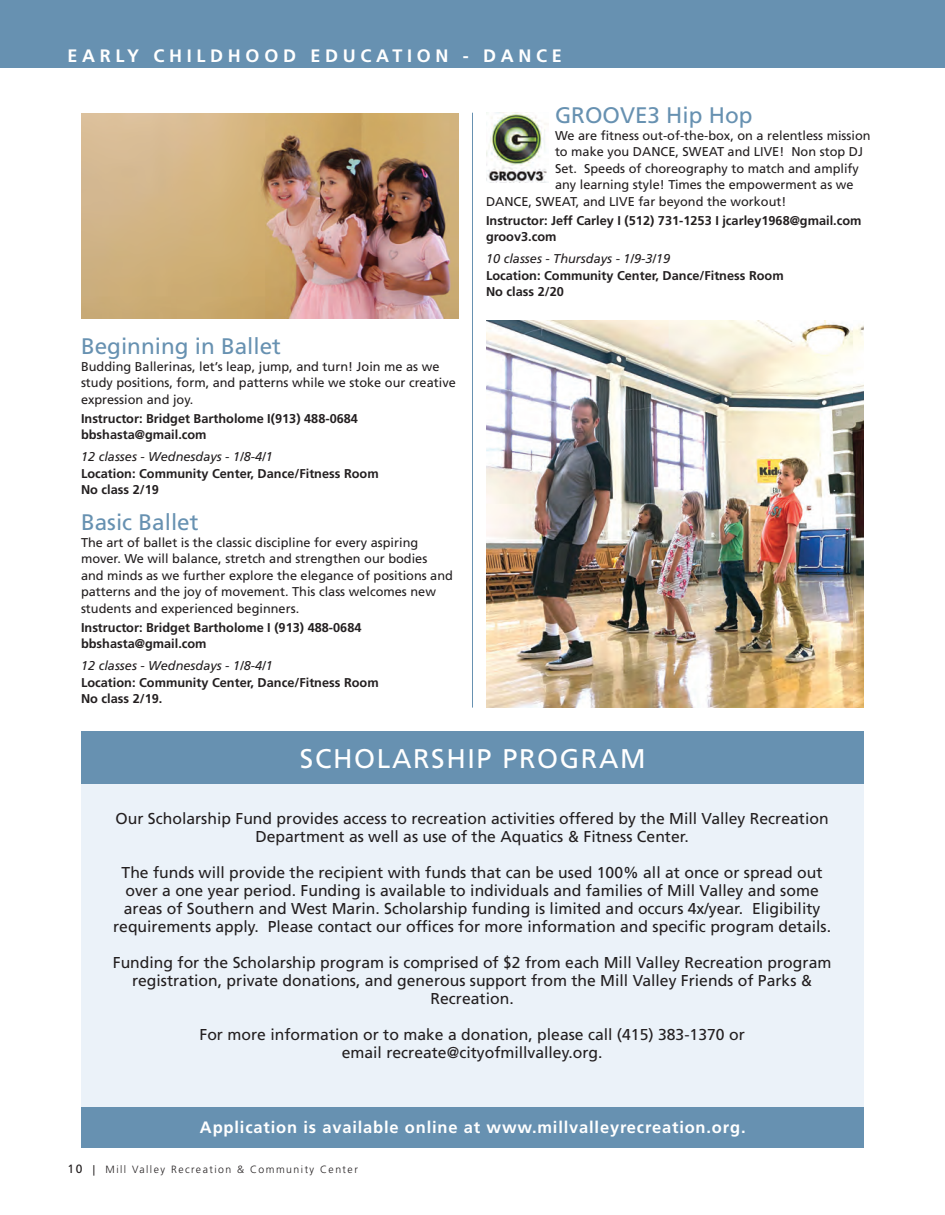
<style>
.page{position:relative;width:945px;height:1215px;background:#fff}
.page>*{position:absolute;margin:0;border:0;box-sizing:border-box;transform-origin:0 0}
.t1{font:27px "Frutiger LT Std";letter-spacing:.06em;color:#fff}
.t2{font:22.5px "Frutiger LT Std";color:#6791b1}
.t3{font:700 18px "Frutiger LT Std";letter-spacing:.26em;color:#fff}
.t4{font:700 16.5px "Frutiger LT Std";letter-spacing:.05em;color:#fff}
.t5{font:15.75px/18px "Frutiger LT Std";color:#231f20;text-align:center}
.t6{font:12.75px/16.5px "Frutiger LT Std";color:#231f20}
.t7{font:700 12.75px/15.3px "Frutiger LT Std";color:#231f20}
.t8{font:italic 12.75px "Frutiger LT Std";color:#231f20}
.t9{font:300 10.5px "Frutiger LT Std";letter-spacing:.14em;color:#231f20}
.s1{font-weight:400;font-size:12px}
.s2{font-weight:400}
</style>
<div class="page">
<div style="left:0;top:0;width:945px;height:68px;background:#6791b1"></div>
<hr style="left:472px;top:113px;width:1px;height:595px;background:#6791b1">
<img style="left:486px;top:113px;width:61px;height:69px">
<img style="left:81px;top:114px;width:378px;height:205px">
<img style="left:486px;top:321px;width:378px;height:387px">
<div style="left:82px;top:732px;width:782px;height:375px;background:#ebf2f9"></div>
<div style="left:82px;top:732px;width:782px;height:52px;background:#6791b1"></div>
<div style="left:82px;top:1107px;width:782px;height:41px;background:#6791b1"></div>
<p class="t3" style="left:68px;top:45px;width:496px">EARLY CHILDHOOD EDUCATION - DANCE</p>
<h2 class="t2" style="left:81px;top:333px;width:202px">Beginning in Ballet</h2>
<p class="t6" style="left:81px;top:358px;width:376px">Budding Ballerinas, let’s leap, jump, and turn! Join me as we study positions, form, and patterns while we stoke our creative expression and joy.</p>
<p class="t7" style="left:81px;top:411px;width:279px">Instructor: Bridget Bartholome I(913) 488-0684 bbshasta@gmail.com</p>
<p class="t8" style="left:81px;top:449px;width:193px">12 classes - Wednesdays - 1/8-4/1</p>
<p class="t7" style="left:81px;top:465px;width:299px;line-height:16.5px">Location: Community Center, Dance/Fitness Room<br>No class 2/19</p>
<h2 class="t2" style="left:81px;top:509px;width:119px">Basic Ballet</h2>
<p class="t6" style="left:81px;top:534px;width:373px">The art of ballet is the classic discipline for every aspiring mover. We will balance, stretch and strengthen our bodies and minds as we further explore the elegance of positions and patterns and the joy of movement. This class welcomes new students and experienced beginners.</p>
<p class="t7" style="left:81px;top:620px;width:282px">Instructor: Bridget Bartholome I (913) 488-0684 bbshasta@gmail.com</p>
<p class="t8" style="left:81px;top:658px;width:193px">12 classes - Wednesdays - 1/8-4/1</p>
<p class="t7" style="left:81px;top:674px;width:299px;line-height:16.5px">Location: Community Center, Dance/Fitness Room<br>No class 2/19.</p>
<h2 class="t2" style="left:555px;top:102px;width:199px">GROOVE3 Hip Hop</h2>
<p class="t6" style="left:555px;top:127px;width:317px">We are fitness out-of-the-box, on a relentless mission</p>
<p class="t6" style="left:555px;top:144px;width:309px">to make you DANCE, SWEAT and LIVE! Non stop DJ</p>
<p class="t6" style="left:555px;top:160px;width:305px">Set. Speeds of choreography to match and amplify</p>
<p class="t6" style="left:555px;top:177px;width:300px">any learning style! Times the empowerment as we</p>
<p class="t6" style="left:486px;top:193px;width:302px">DANCE, SWEAT, and LIVE far beyond the workout!</p>
<p class="t7" style="left:486px;top:213px;width:377px">Instructor: Jeff Carley I (512) 731-1253 I jcarley1968@gmail.com groov3.com</p>
<p class="t8" style="left:486px;top:251px;width:186px">10 classes - Thursdays - 1/9-3/19</p>
<p class="t7" style="left:486px;top:267px;width:299px;line-height:16.5px">Location: Community Center, Dance/Fitness Room<br>No class 2/20</p>
<h1 class="t1" style="left:300px;top:743px;width:347px">SCHOLARSHIP PROGRAM</h1>
<p class="t5" style="left:116px;top:809px;width:715px">Our Scholarship Fund provides access to recreation activities offered by the Mill Valley Recreation<br>Department as well as use of the Aquatics &amp; Fitness Center.</p>
<p class="t5" style="left:113px;top:863px;width:719px">The funds will provide the recipient with funds that can be used 100% all at once or spread out over a one year period. Funding is available to individuals and families of Mill Valley and some areas of Southern and West Marin. Scholarship funding is limited and occurs 4x/year. Eligibility requirements apply. Please contact our offices for more information and specific program details.</p>
<p class="t5" style="left:113px;top:953px;width:720px">Funding for the Scholarship program is comprised of $2 from each Mill Valley Recreation program registration, private donations, and generous support from the Mill Valley Friends of Parks &amp;<br>Recreation.</p>
<p class="t5" style="left:199px;top:1025px;width:547px">For more information or to make a donation, please call (415) 383-1370 or email recreate@cityofmillvalley.org.</p>
<p class="t4" style="left:200px;top:1118px;width:547px">Application is available online at www.millvalleyrecreation.org.</p>
<p class="t9" style="left:68px;top:1164px;width:292px"><span class="s1">10</span> <span class="s2">|</span> Mill Valley Recreation &amp; Community Center</p>
</div>
